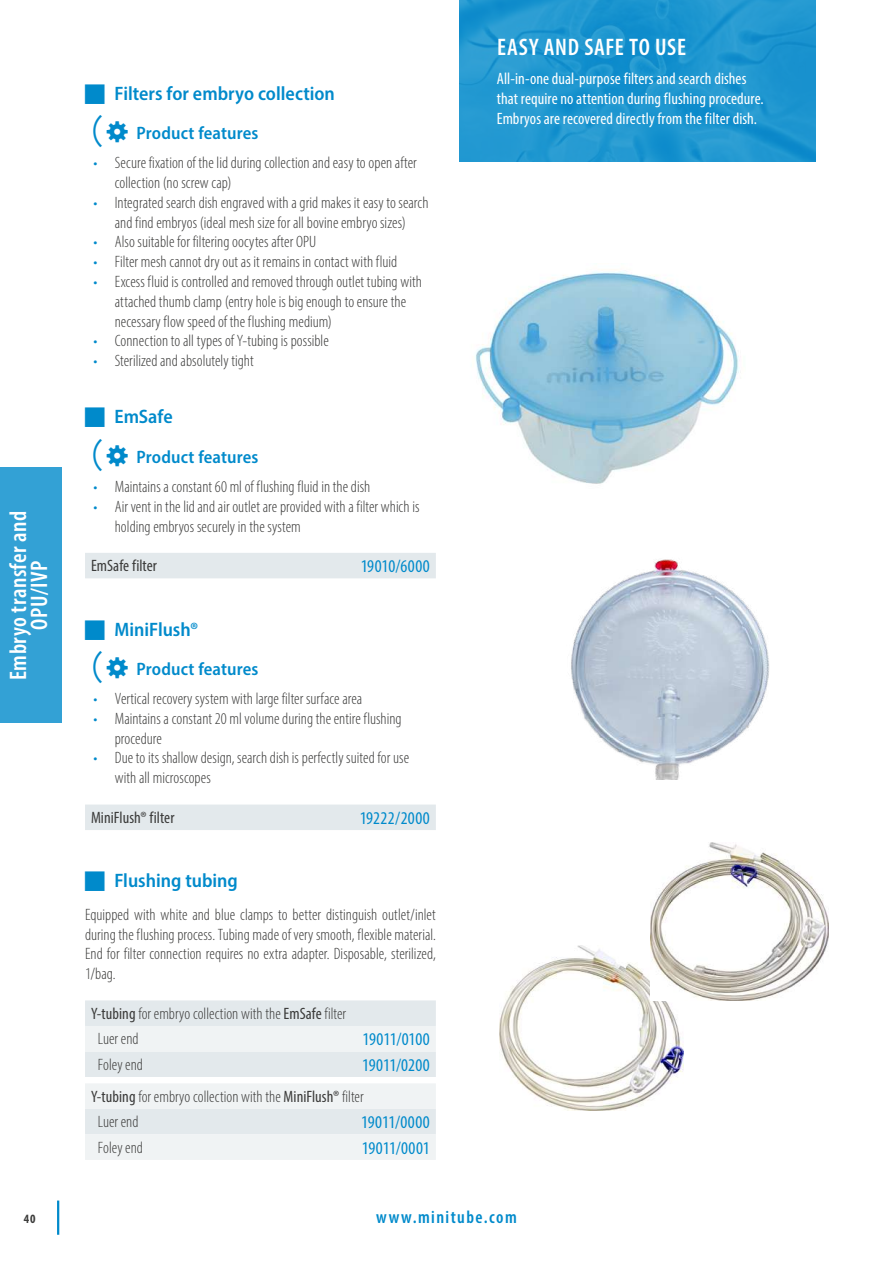
<style>
.page{position:relative;width:893px;height:1263px;background:#fff}
.page>*{position:absolute;margin:0;border:0;box-sizing:border-box;transform-origin:0 0}
.t1{font:600 condensed 24px/21px "Myriad Pro";letter-spacing:.02em;color:#fff;text-align:center}
.t2{font:600 semi-condensed 19.5px "Myriad Pro";color:#008acb}
.t3{font:600 semi-condensed 18px "Myriad Pro";letter-spacing:.005em;color:#008acb}
.t4{font:condensed 18px "Myriad Pro";color:#008acb}
.t5{font:condensed 18px "Myriad Pro";letter-spacing:.03em;color:#008acb}
.t6{font:600 condensed 18px "Myriad Pro";letter-spacing:.08em;color:#008acb}
.t7{font:300 condensed 16.5px/19.8px "Myriad Pro";color:#3b3b3a}
.t8{font:condensed 16.5px/19.8px "Myriad Pro";letter-spacing:.005em;color:#fff}
.t9{font:condensed 16.5px "Myriad Pro";letter-spacing:.005em;color:#3b3b3a}
.t10{font:700 condensed 12.75px "Myriad Pro";color:#3b3b3a}
.s1{font-family:"MS Gothic";font-weight:400;font-stretch:normal;font-size:36px}
.s2{color:#008acb}
.s3{font-weight:400}
</style>
<div class="page">
<hr style="left:57px;top:1200px;width:2px;height:35px;background:#008acb">
<div style="left:0;top:468px;width:62px;height:255px;background:#33a1d5"></div>
<img style="left:500px;top:945px;width:184px;height:166px">
<img style="left:651px;top:843px;width:177px;height:158px">
<img style="left:475px;top:269px;width:264px;height:215px">
<svg style="left:459px;top:0;width:357px;height:162px;background:#1e96d0"></svg>
<svg style="left:85px;top:553px;width:351px;height:473px"></svg>
<svg style="left:85px;top:1026px;width:351px;height:134px;fill:#f0f3f4"></svg>
<img style="left:571px;top:559px;width:198px;height:221px">
<svg style="left:85px;top:620px;width:20px;height:19px"></svg>
<svg style="left:107px;top:657px;width:21px;height:21px"></svg>
<svg style="left:85px;top:871px;width:20px;height:20px"></svg>
<h1 class="t1" style="left:7px;top:680px;width:171px;rotate:-90deg">Embryo transfer and<br>OPU/IVP</h1>
<p class="t2" style="left:114px;top:81px;width:222px">Filters for embryo collection</p>
<p class="t3" style="left:85px;top:122px;width:175px"><span class="s1">(</span> Product features</p>
<p class="t7" style="left:115px;top:153px;width:304px;text-indent:-21px"><span class="s2">•</span> Secure fixation of the lid during collection and easy to open after collection (no screw cap)</p>
<p class="t7" style="left:94px;top:192px;width:336px;text-align:center"><span class="s2">•</span> Integrated search dish engraved with a grid makes it easy to search and find embryos (ideal mesh size for all bovine embryo sizes)</p>
<p class="t7" style="left:94px;top:232px;width:224px"><span class="s2">•</span> Also suitable for filtering oocytes after OPU</p>
<p class="t7" style="left:94px;top:252px;width:305px"><span class="s2">•</span> Filter mesh cannot dry out as it remains in contact with fluid</p>
<p class="t7" style="left:115px;top:272px;width:309px;text-indent:-21px"><span class="s2">•</span> Excess fluid is controlled and removed through outlet tubing with attached thumb clamp (entry hole is big enough to ensure the necessary flow speed of the flushing medium)</p>
<p class="t7" style="left:94px;top:331px;width:237px"><span class="s2">•</span> Connection to all types of Y-tubing is possible</p>
<p class="t7" style="left:94px;top:351px;width:162px"><span class="s2">•</span> Sterilized and absolutely tight</p>
<p class="t2" style="left:114px;top:405px;width:60px">EmSafe</p>
<p class="t3" style="left:85px;top:446px;width:175px"><span class="s1">(</span> Product features</p>
<p class="t7" style="left:94px;top:476px;width:278px"><span class="s2">•</span> Maintains a constant 60 ml of flushing fluid in the dish</p>
<p class="t7" style="left:115px;top:496px;width:306px;text-indent:-21px"><span class="s2">•</span> Air vent in the lid and air outlet are provided with a filter which is holding embryos securely in the system</p>
<p class="t9" style="left:91px;top:556px;width:67px">EmSafe filter</p>
<p class="t5" style="left:361px;top:555px;width:71px">19010/6000</p>
<p class="t2" style="left:114px;top:617px;width:86px">MiniFlush®</p>
<p class="t3" style="left:85px;top:658px;width:175px"><span class="s1">(</span> Product features</p>
<p class="t7" style="left:94px;top:689px;width:270px"><span class="s2">•</span> Vertical recovery system with large filter surface area</p>
<p class="t7" style="left:115px;top:708px;width:288px;text-indent:-21px"><span class="s2">•</span> Maintains a constant 20 ml volume during the entire flushing procedure</p>
<p class="t7" style="left:115px;top:748px;width:296px;text-indent:-21px"><span class="s2">•</span> Due to its shallow design, search dish is perfectly suited for use with all microscopes</p>
<p class="t9" style="left:91px;top:807px;width:85px">MiniFlush® filter</p>
<p class="t4" style="left:360px;top:807px;width:72px">19222/2000</p>
<p class="t2" style="left:114px;top:868px;width:125px">Flushing tubing</p>
<p class="t7" style="left:85px;top:904px;width:352px;text-align:justify">Equipped with white and blue clamps to better distinguish outlet/inlet during the flushing process. Tubing made of very smooth, flexible material.<br>End for filter connection requires no extra adapter. Disposable, sterilized, 1/bag.</p>
<p class="t7" style="left:98px;top:1000px;width:250px;line-height:25.5px;text-indent:-7px"><span class="s3">Y-tubing</span> for embryo collection with the <span class="s3">EmSafe</span> filter<br>Luer end</p>
<p class="t4" style="left:363px;top:1029px;width:69px">19011/0100</p>
<p class="t7" style="left:98px;top:1054px;width:47px">Foley end</p>
<p class="t4" style="left:362px;top:1054px;width:69px">19011/0200</p>
<p class="t7" style="left:98px;top:1083px;width:267px;line-height:25.5px;text-indent:-7px"><span class="s3">Y-tubing</span> for embryo collection with the <span class="s3">MiniFlush®</span> filter<br>Luer end</p>
<p class="t5" style="left:361px;top:1111px;width:70px">19011/0000</p>
<p class="t7" style="left:98px;top:1137px;width:47px">Foley end</p>
<p class="t4" style="left:362px;top:1137px;width:69px">19011/0001</p>
<h1 class="t1" style="left:497px;top:36px;width:191px">EASY AND SAFE TO USE</h1>
<p class="t8" style="left:497px;top:68px;width:268px">All-in-one dual-purpose filters and search dishes that require no attention during flushing procedure.<br>Embryos are recovered directly from the filter dish.</p>
<p class="t10" style="left:24px;top:1211px;width:13px">40</p>
<p class="t6" style="left:376px;top:1206px;width:142px">www.minitube.com</p>
</div>
